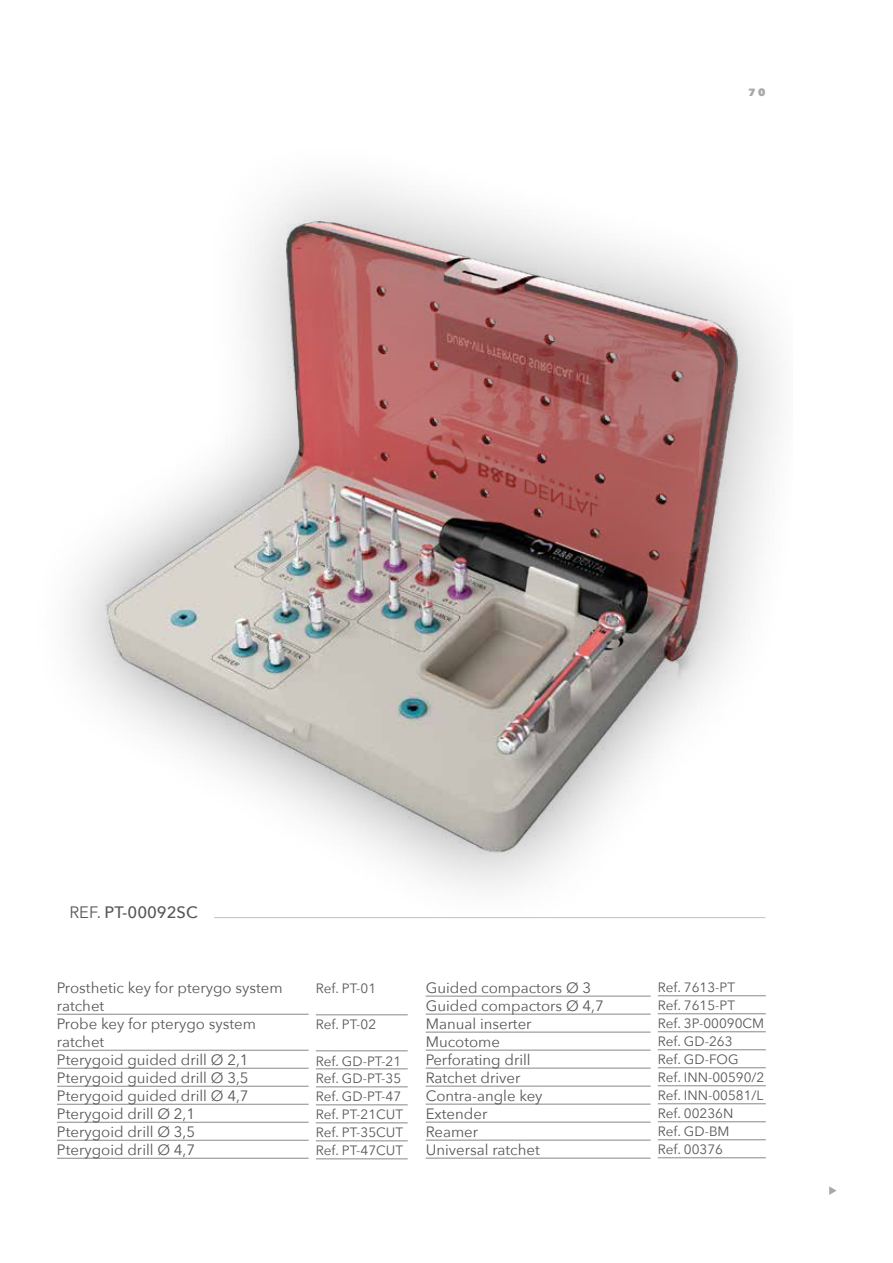
<style>
.page{position:relative;width:893px;height:1263px;background:#fff}
.page>*{position:absolute;margin:0;border:0;box-sizing:border-box;transform-origin:0 0}
.t1{font:500 16.5px "Avenir Next";color:#575756}
.t2{font:15px/18px "Avenir Next";color:#575756}
.t3{font:13.5px/18px "Avenir Next";color:#575756}
.t4{font:800 10.5px "Avenir Next";color:#a8a8a7}
.s1{font-weight:400}
</style>
<div class="page">
<svg style="left:829px;top:1186px;width:8px;height:9px"></svg>
<img style="left:72px;top:185px;width:706px;height:734px">
<hr style="left:214px;top:917px;width:551px;height:1px;background:#3f4e55">
<svg style="left:425px;top:1049px;width:341px;height:2px"></svg>
<hr style="left:57px;top:1014px;width:252px;height:1px;background:#878787">
<hr style="left:57px;top:1050px;width:252px;height:1px;background:#878787">
<hr style="left:57px;top:1068px;width:252px;height:1px;background:#878787">
<hr style="left:57px;top:1086px;width:252px;height:1px;background:#878787">
<hr style="left:57px;top:1104px;width:252px;height:1px;background:#878787">
<hr style="left:57px;top:1122px;width:252px;height:1px;background:#878787">
<hr style="left:57px;top:1140px;width:252px;height:1px;background:#878787">
<hr style="left:57px;top:1158px;width:252px;height:1px;background:#878787">
<hr style="left:426px;top:996px;width:225px;height:1px;background:#878787">
<hr style="left:426px;top:1014px;width:225px;height:1px;background:#878787">
<hr style="left:426px;top:1032px;width:225px;height:1px;background:#878787">
<hr style="left:426px;top:1050px;width:225px;height:1px;background:#878787">
<hr style="left:426px;top:1068px;width:225px;height:1px;background:#878787">
<hr style="left:426px;top:1086px;width:225px;height:1px;background:#878787">
<hr style="left:426px;top:1104px;width:225px;height:1px;background:#878787">
<hr style="left:426px;top:1122px;width:225px;height:1px;background:#878787">
<hr style="left:426px;top:1140px;width:225px;height:1px;background:#878787">
<hr style="left:426px;top:1158px;width:225px;height:1px;background:#878787">
<hr style="left:316px;top:1014px;width:92px;height:1px;background:#878787">
<hr style="left:316px;top:1050px;width:92px;height:1px;background:#878787">
<hr style="left:316px;top:1068px;width:92px;height:1px;background:#878787">
<hr style="left:316px;top:1086px;width:92px;height:1px;background:#878787">
<hr style="left:316px;top:1104px;width:92px;height:1px;background:#878787">
<hr style="left:316px;top:1122px;width:92px;height:1px;background:#878787">
<hr style="left:316px;top:1140px;width:92px;height:1px;background:#878787">
<hr style="left:316px;top:1158px;width:92px;height:1px;background:#878787">
<hr style="left:658px;top:995px;width:108px;height:1px;background:#878787">
<hr style="left:658px;top:1013px;width:108px;height:1px;background:#878787">
<hr style="left:658px;top:1031px;width:108px;height:1px;background:#878787">
<hr style="left:658px;top:1049px;width:108px;height:1px;background:#878787">
<hr style="left:658px;top:1067px;width:108px;height:1px;background:#878787">
<hr style="left:658px;top:1085px;width:108px;height:1px;background:#878787">
<hr style="left:658px;top:1103px;width:108px;height:1px;background:#878787">
<hr style="left:658px;top:1121px;width:108px;height:1px;background:#878787">
<hr style="left:658px;top:1139px;width:108px;height:1px;background:#878787">
<hr style="left:658px;top:1157px;width:108px;height:1px;background:#878787">
<p class="t4" style="left:748px;top:85px;width:19px">70</p>
<p class="t1" style="left:69px;top:898px;width:130px"><span class="s1">REF.</span> PT-00092SC</p>
<p class="t2" style="left:57px;top:978px;width:227px">Prosthetic key for pterygo system ratchet<br>Probe key for pterygo system ratchet<br>Pterygoid guided drill Ø 2,1<br>Pterygoid guided drill Ø 3,5<br>Pterygoid guided drill Ø 4,7<br>Pterygoid drill Ø 2,1<br>Pterygoid drill Ø 3,5<br>Pterygoid drill Ø 4,7</p>
<p class="t2" style="left:426px;top:978px;width:180px">Guided compactors Ø 3<br>Guided compactors Ø 4,7<br>Manual inserter<br>Mucotome<br>Perforating drill<br>Ratchet driver<br>Contra-angle key<br>Extender<br>Reamer<br>Universal ratchet</p>
<p class="t3" style="left:316px;top:979px;width:62px">Ref. PT-01</p>
<p class="t3" style="left:316px;top:1015px;width:62px">Ref. PT-02</p>
<p class="t3" style="left:316px;top:1051px;width:89px">Ref. GD-PT-21<br>Ref. GD-PT-35<br>Ref. GD-PT-47<br>Ref. PT-21CUT<br>Ref. PT-35CUT<br>Ref. PT-47CUT</p>
<p class="t3" style="left:658px;top:978px;width:108px">Ref. 7613-PT<br>Ref. 7615-PT<br>Ref. 3P-00090CM<br>Ref. GD-263<br>Ref. GD-FOG<br>Ref. INN-00590/2<br>Ref. INN-00581/L<br>Ref. 00236N<br>Ref. GD-BM<br>Ref. 00376</p>
</div>
